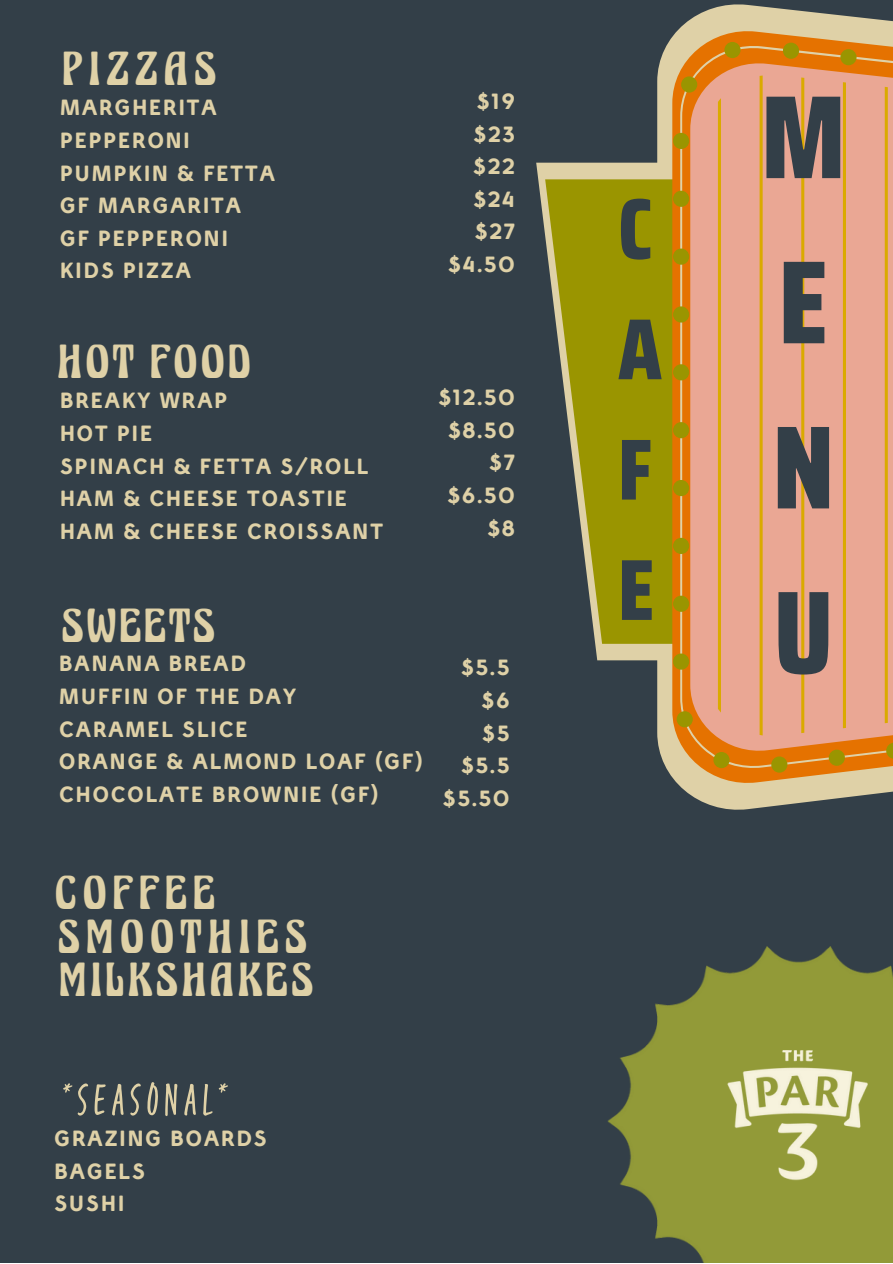
<style>
.page{position:relative;width:893px;height:1264px;background:#fff}
.page>*{position:absolute;margin:0;border:0;box-sizing:border-box;transform-origin:0 0}
.t1{font:800 118.35px "Saira Condensed";color:#333f48}
.t2{font:800 86.55px/120.3px "Saira Condensed";color:#333f48}
.t3{font:51px "Fave Condensed One Pro";letter-spacing:.1em;color:#dfd1a7}
.t4{font:500 42px "Excalibur Nouveau";letter-spacing:.055em;color:#dfd1a7}
.t5{font:500 42px "Excalibur Nouveau";letter-spacing:.12em;color:#dfd1a7}
.t6{font:500 41.85px "Excalibur Nouveau";letter-spacing:.115em;color:#dfd1a7}
.t7{font:700 21px "Simply Sans";letter-spacing:.1em;color:#dfd1a7}
</style>
<div class="page">
<div style="left:0;top:0;width:892px;height:1262px;background:#333f48"></div>
<svg style="left:536px;top:4px;width:356px;height:806px"></svg>
<svg style="left:545px;top:179px;width:127px;height:465px;fill:#9a9500"></svg>
<svg style="left:672px;top:27px;width:220px;height:760px;background:#ddb272"></svg>
<svg style="left:673px;top:42px;width:219px;height:730px;background:#e08d3e"></svg>
<svg style="left:717px;top:75px;width:175px;height:660px;background:#e7a781"></svg>
<img style="left:608px;top:946px;width:284px;height:316px">
<img style="left:710px;top:1050px;width:178px;height:143px">
<p class="t6" style="left:60px;top:50px;width:156px">PIZZAS</p>
<p class="t7" style="left:60px;top:95px;width:158px">MARGHERITA</p>
<p class="t7" style="left:60px;top:127px;width:131px">PEPPERONI</p>
<p class="t7" style="left:60px;top:160px;width:216px">PUMPKIN &amp; FETTA</p>
<p class="t7" style="left:60px;top:193px;width:182px">GF MARGARITA</p>
<p class="t7" style="left:60px;top:225px;width:169px">GF PEPPERONI</p>
<p class="t7" style="left:60px;top:258px;width:132px">KIDS PIZZA</p>
<p class="t4" style="left:55px;top:342px;width:196px">HOT FOOD</p>
<p class="t7" style="left:60px;top:388px;width:169px">BREAKY WRAP</p>
<p class="t7" style="left:60px;top:420px;width:93px">HOT PIE</p>
<p class="t7" style="left:60px;top:453px;width:310px">SPINACH &amp; FETTA S/ROLL</p>
<p class="t7" style="left:60px;top:485px;width:288px">HAM &amp; CHEESE TOASTIE</p>
<p class="t7" style="left:60px;top:518px;width:324px">HAM &amp; CHEESE CROISSANT</p>
<p class="t7" style="left:477px;top:88px;width:39px">$19</p>
<p class="t7" style="left:473px;top:121px;width:43px">$23</p>
<p class="t7" style="left:473px;top:154px;width:43px">$22</p>
<p class="t7" style="left:473px;top:186px;width:43px">$24</p>
<p class="t7" style="left:475px;top:219px;width:41px">$27</p>
<p class="t7" style="left:448px;top:251px;width:68px">$4.50</p>
<p class="t7" style="left:438px;top:384px;width:78px">$12.50</p>
<p class="t7" style="left:448px;top:417px;width:68px">$8.50</p>
<p class="t7" style="left:489px;top:450px;width:27px">$7</p>
<p class="t7" style="left:447px;top:482px;width:69px">$6.50</p>
<p class="t7" style="left:487px;top:515px;width:29px">$8</p>
<p class="t4" style="left:59px;top:606px;width:156px">SWEETS</p>
<p class="t7" style="left:59px;top:651px;width:188px">BANANA BREAD</p>
<p class="t7" style="left:59px;top:683px;width:238px">MUFFIN OF THE DAY</p>
<p class="t7" style="left:59px;top:716px;width:190px">CARAMEL SLICE</p>
<p class="t7" style="left:59px;top:748px;width:365px">ORANGE &amp; ALMOND LOAF (GF)</p>
<p class="t7" style="left:59px;top:781px;width:321px">CHOCOLATE BROWNIE (GF)</p>
<p class="t7" style="left:461px;top:655px;width:50px">$5.5</p>
<p class="t7" style="left:481px;top:687px;width:29px">$6</p>
<p class="t7" style="left:482px;top:720px;width:29px">$5</p>
<p class="t7" style="left:461px;top:752px;width:50px">$5.5</p>
<p class="t7" style="left:443px;top:785px;width:68px">$5.50</p>
<p class="t6" style="left:53px;top:873px;width:163px">COFFEE</p>
<p class="t5" style="left:56px;top:917px;width:252px">SMOOTHIES</p>
<p class="t4" style="left:57px;top:960px;width:257px">MILKSHAKES</p>
<p class="t3" style="left:63px;top:1069px;width:166px">*SEASONAL*</p>
<p class="t7" style="left:54px;top:1125px;width:214px">GRAZING BOARDS</p>
<p class="t7" style="left:54px;top:1157px;width:92px">BAGELS</p>
<p class="t7" style="left:54px;top:1190px;width:71px">SUSHI</p>
<p class="t2" style="left:618px;top:169px;width:36px">C</p>
<p class="t2" style="left:618px;top:289px;width:46px">A</p>
<p class="t2" style="left:618px;top:409px;width:38px">F<br>E</p>
<p class="t1" style="left:761px;top:44px;width:86px">M</p>
<p class="t1" style="left:778px;top:209px;width:52px">E</p>
<p class="t1" style="left:772px;top:374px;width:63px">N</p>
<p class="t1" style="left:773px;top:539px;width:61px">U</p>
</div>
